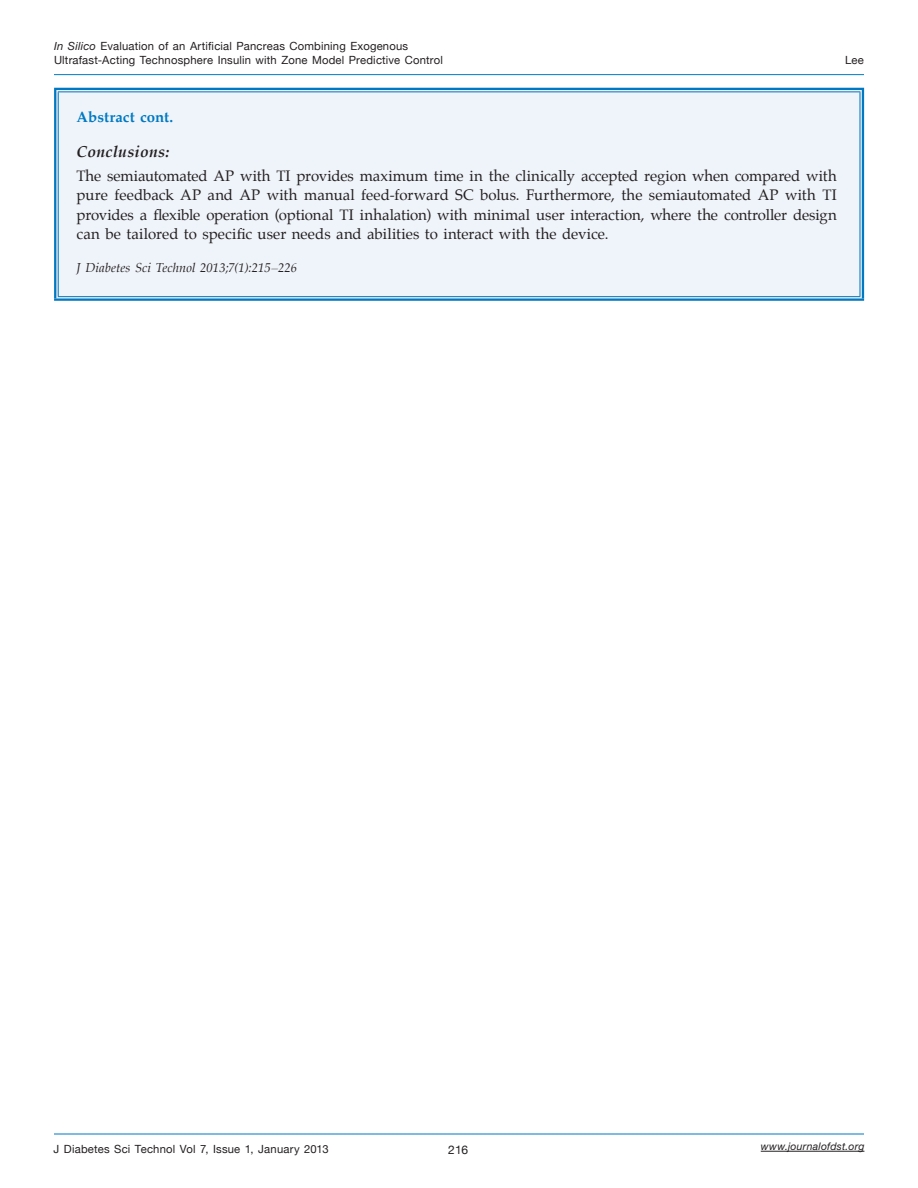
<style>
.page{position:relative;width:918px;height:1188px;background:#fff}
.page>*{position:absolute;margin:0;border:0;box-sizing:border-box;transform-origin:0 0}
.Subhead2{font:italic 700 15.75px "Palatino";letter-spacing:.015em;color:#231f20}
.Abstract_Text{font:15px/19.5px "Palatino";letter-spacing:.005em;color:#231f20;text-align:justify}
.Subheads{font:700 15px "Palatino";color:#0079c2}
.Subhead2-2{font:italic 12.75px "Palatino";letter-spacing:.005em;color:#231f20}
.t1{font:12px "Helvetica Neue";color:#231f20}
.t2{font:11.25px/13.5px "Helvetica Neue";letter-spacing:.015em;color:#231f20}
.t3{font:italic 10.5px "Helvetica Neue";letter-spacing:.02em;color:#231f20}
.s1{font-style:italic}
</style>
<div class="page">
<hr style="left:54px;top:1134px;width:810px;height:1px;background:#0079c2">
<hr style="left:54px;top:74px;width:810px;height:1px;background:#0079c2">
<hr style="left:761px;top:1151px;width:103px;height:1px;background:#231f20">
<div style="left:56px;top:90px;width:806px;height:209px;background:#eff4fa"></div>
<hr style="left:54px;top:88px;width:810px;height:4px;background:#ededf1">
<div style="left:54px;top:92px;width:5px;height:204px;background:#a2c8e2"></div>
<hr style="left:860px;top:92px;width:4px;height:204px;background:#cadcea">
<svg style="left:56px;top:296px;width:806px;height:3px;background:#a1c8e1"></svg>
<hr style="left:54px;top:88px;width:810px;height:2px;background:#0079c2">
<hr style="left:58px;top:91px;width:802px;height:1px;background:#0079c2">
<hr style="left:54px;top:90px;width:2px;height:209px;background:#0079c2">
<hr style="left:58px;top:92px;width:1px;height:204px;background:#0079c2">
<hr style="left:860px;top:92px;width:1px;height:204px;background:#0079c2">
<hr style="left:862px;top:90px;width:2px;height:209px;background:#0079c2">
<hr style="left:58px;top:296px;width:802px;height:1px;background:#0079c2">
<hr style="left:54px;top:299px;width:810px;height:2px;background:#0079c2">
<p class="t2" style="left:54px;top:40px;width:390px"><span class="s1">In Silico</span> Evaluation of an Artificial Pancreas Combining Exogenous<br>Ultrafast-Acting Technosphere Insulin with Zone Model Predictive Control</p>
<p class="t2" style="left:845px;top:54px;width:20px">Lee</p>
<p class="Subheads" style="left:77px;top:105px;width:98px">Abstract cont.</p>
<p class="Subhead2" style="left:77px;top:139px;width:94px">Conclusions:</p>
<p class="Abstract_Text" style="left:77px;top:166px;width:762px">The semiautomated AP with TI provides maximum time in the clinically accepted region when compared with pure feedback AP and AP with manual feed-forward SC bolus. Furthermore, the semiautomated AP with TI provides a flexible operation (optional TI inhalation) with minimal user interaction, where the controller design can be tailored to specific user needs and abilities to interact with the device.</p>
<p class="Subhead2-2" style="left:77px;top:257px;width:222px">J Diabetes Sci Technol 2013;7(1):215–226</p>
<p class="t2" style="left:54px;top:1142px;width:277px">J Diabetes Sci Technol Vol 7, Issue 1, January 2013</p>
<p class="t3" style="left:761px;top:1140px;width:105px">www.journalofdst.org</p>
<p class="t1" style="left:448px;top:1141px;width:21px">216</p>
</div>
